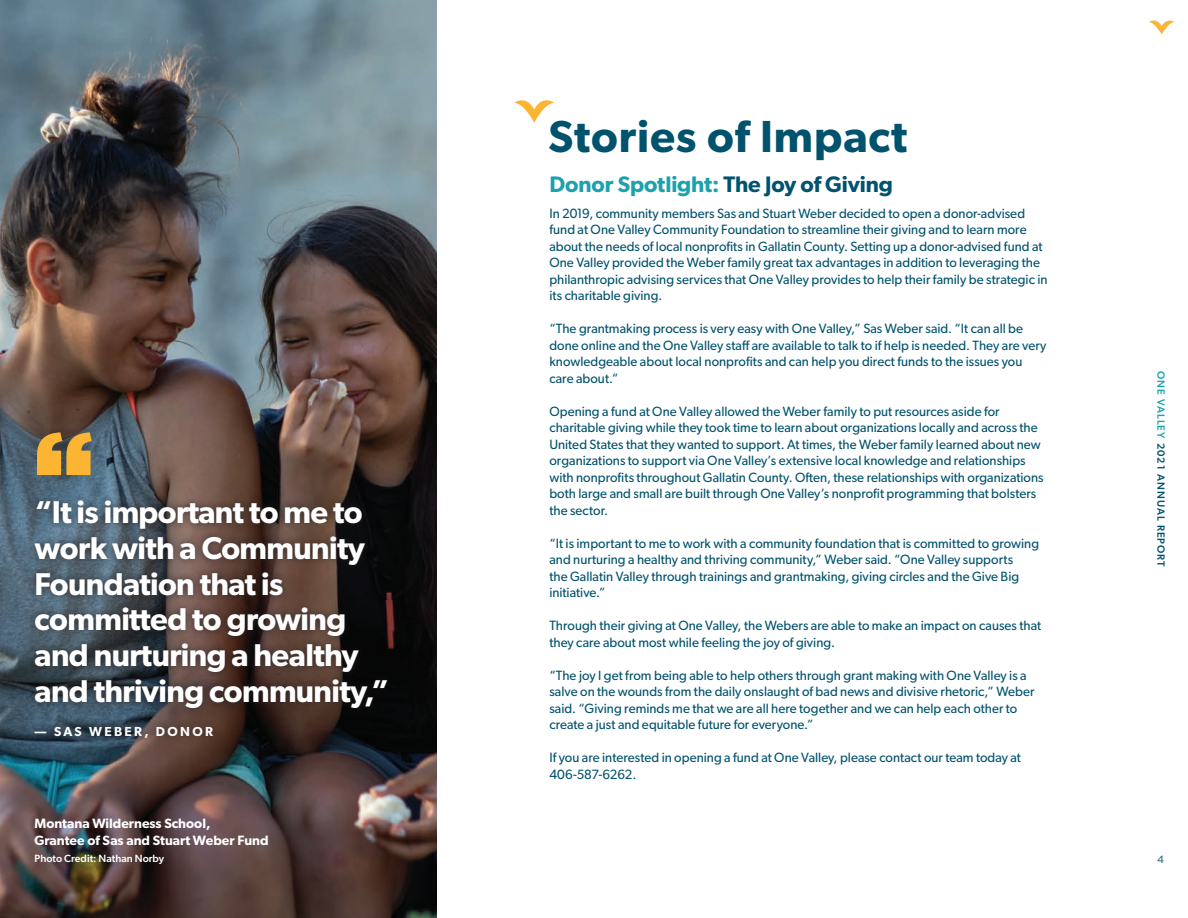
<style>
.page{position:relative;width:1188px;height:918px;background:#fff}
.page>*{position:absolute;margin:0;border:0;box-sizing:border-box;transform-origin:0 0}
.t1{font:900 106.2px "Gotham";color:#fcb533}
.t2{font:600 45px "Gibson";letter-spacing:.02em;color:#01526d}
.t3{font:600 31.65px/35.8px "Gibson";letter-spacing:-.02em;color:#fff}
.t4{font:600 22.5px "Gibson";letter-spacing:-.005em;color:#1ba2ad}
.t5{font:13.5px/16.5px "Gibson";letter-spacing:.005em;color:#01526d}
.t6{font:600 13.5px/16.2px "Gibson";color:#fff}
.t7{font:600 13.05px "Gibson";letter-spacing:.18em;color:#fff}
.t8{font:500 10.5px "Gibson";letter-spacing:.1em;color:#01526d}
.t9{font:500 10.5px "Gibson";color:#fff}
.t10{font:10.5px "Gotham";color:#01526d}
.s1{color:#01526d}
.s2{color:#1ba2ad}
</style>
<div class="page">
<svg style="left:1149px;top:20px;width:26px;height:14px"></svg>
<img style="left:0;top:0;width:436px;height:918px">
<div style="left:27px;top:492px;width:367px;height:253px;background:#231f20;opacity:.75"></div>
<div style="left:7px;top:403px;width:114px;height:102px;background:#231f20;opacity:.42"></div>
<svg style="left:514px;top:100px;width:40px;height:23px"></svg>
<h1 class="t1" style="left:35px;top:394px;width:60px">“</h1>
<h3 class="t3" style="left:35px;top:493px;width:357px">“It is important to me to work with a Community<br>Foundation that is committed to growing and nurturing a healthy and thriving community,”</h3>
<p class="t7" style="left:35px;top:724px;width:180px">— SAS WEBER, DONOR</p>
<p class="t6" style="left:35px;top:815px;width:236px">Montana Wilderness School,<br>Grantee of Sas and Stuart Weber Fund</p>
<p class="t9" style="left:35px;top:852px;width:131px">Photo Credit: Nathan Norby</p>
<h2 class="t2" style="left:548px;top:110px;width:360px">Stories of Impact</h2>
<h3 class="t4" style="left:549px;top:171px;width:345px">Donor Spotlight: <span class="s1">The Joy of Giving</span></h3>
<p class="t5" style="left:549px;top:205px;width:500px">In 2019, community members Sas and Stuart Weber decided to open a donor-advised fund at One Valley Community Foundation to streamline their giving and to learn more about the needs of local nonprofits in Gallatin County. Setting up a donor-advised fund at One Valley provided the Weber family great tax advantages in addition to leveraging the philanthropic advising services that One Valley provides to help their family be strategic in its charitable giving.</p>
<p class="t5" style="left:549px;top:320px;width:499px">“The grantmaking process is very easy with One Valley,” Sas Weber said. “It can all be done online and the One Valley staff are available to talk to if help is needed. They are very knowledgeable about local nonprofits and can help you direct funds to the issues you care about.”</p>
<p class="t5" style="left:549px;top:403px;width:496px">Opening a fund at One Valley allowed the Weber family to put resources aside for charitable giving while they took time to learn about organizations locally and across the United States that they wanted to support. At times, the Weber family learned about new organizations to support via One Valley’s extensive local knowledge and relationships with nonprofits throughout Gallatin County. Often, these relationships with organizations both large and small are built through One Valley’s nonprofit programming that bolsters the sector.</p>
<p class="t5" style="left:549px;top:535px;width:491px">“It is important to me to work with a community foundation that is committed to growing and nurturing a healthy and thriving community,” Weber said. “One Valley supports<br>the Gallatin Valley through trainings and grantmaking, giving circles and the Give Big initiative.”</p>
<p class="t5" style="left:549px;top:617px;width:493px">Through their giving at One Valley, the Webers are able to make an impact on causes that they care about most while feeling the joy of giving.</p>
<p class="t5" style="left:549px;top:667px;width:487px">“The joy I get from being able to help others through grant making with One Valley is a salve on the wounds from the daily onslaught of bad news and divisive rhetoric,” Weber said. “Giving reminds me that we are all here together and we can help each other to create a just and equitable future for everyone.”</p>
<p class="t5" style="left:549px;top:749px;width:473px">If you are interested in opening a fund at One Valley, please contact our team today at<br>406-587-6262.</p>
<p class="t8" style="left:1167px;top:371px;width:198px;rotate:90deg"><span class="s2">ONE VALLEY</span> 2021 ANNUAL REPORT</p>
<p class="t10" style="left:1157px;top:853px;width:9px">4</p>
</div>
